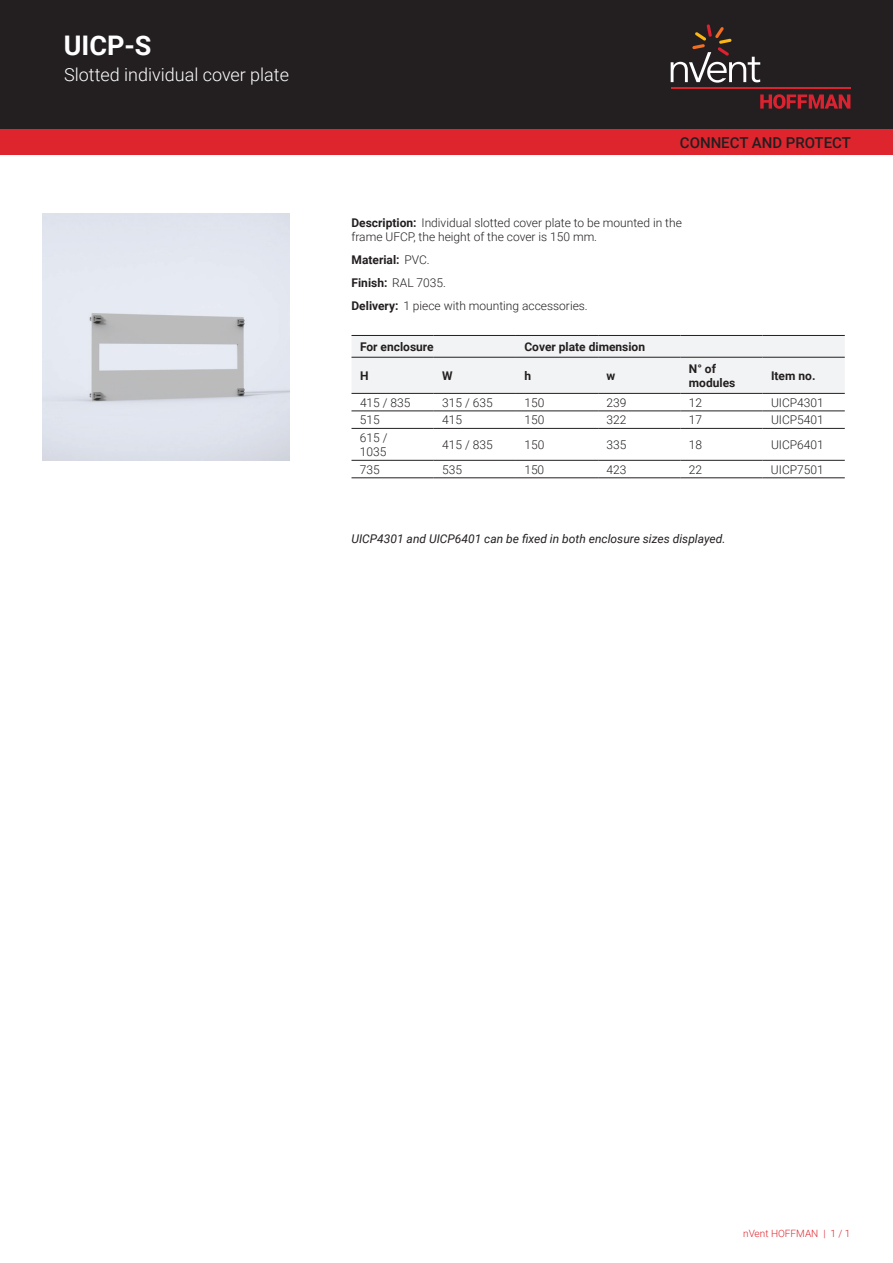
<style>
.page{position:relative;width:893px;height:1263px;background:#fff}
.page>*{position:absolute;margin:0;border:0;box-sizing:border-box;transform-origin:0 0}
.t1{font:700 27px "Roboto";color:#fff}
.t2{font:300 18px "Roboto";color:#fff}
.t3{font:500 15px "Roboto";color:#231f20}
.t4{font:300 12px/14.4px "Roboto";color:#231f20}
.t5{font:italic 12px "Roboto";color:#231f20}
.t6{font:700 12px/14.4px "Roboto";color:#231f20}
.t7{font:300 10.05px "Roboto";color:#de252e}
.s1{font-weight:700}
</style>
<div class="page">
<div style="left:0;top:0;width:893px;height:129px;background:#231f20"></div>
<svg style="left:760px;top:94px;width:90px;height:15px"></svg>
<hr style="left:671px;top:88px;width:179px;height:1px;background:#db2230">
<svg style="left:671px;top:24px;width:89px;height:59px"></svg>
<div style="left:0;top:129px;width:893px;height:26px;background:#de252e"></div>
<div style="left:351px;top:336px;width:494px;height:57px;background:#f2f3f4"></div>
<hr style="left:351px;top:335px;width:83px;height:1px;background:#231f20">
<hr style="left:434px;top:335px;width:82px;height:1px;background:#231f20">
<hr style="left:516px;top:335px;width:82px;height:1px;background:#231f20">
<hr style="left:598px;top:335px;width:82px;height:1px;background:#231f20">
<hr style="left:680px;top:335px;width:83px;height:1px;background:#231f20">
<hr style="left:763px;top:335px;width:82px;height:1px;background:#231f20">
<hr style="left:351px;top:411px;width:83px;height:1px;background:#231f20">
<hr style="left:434px;top:411px;width:82px;height:1px;background:#231f20">
<hr style="left:516px;top:411px;width:82px;height:1px;background:#231f20">
<hr style="left:598px;top:411px;width:82px;height:1px;background:#231f20">
<hr style="left:680px;top:411px;width:83px;height:1px;background:#231f20">
<hr style="left:763px;top:411px;width:82px;height:1px;background:#231f20">
<hr style="left:351px;top:428px;width:83px;height:1px;background:#231f20">
<hr style="left:434px;top:428px;width:82px;height:1px;background:#231f20">
<hr style="left:516px;top:428px;width:82px;height:1px;background:#231f20">
<hr style="left:598px;top:428px;width:82px;height:1px;background:#231f20">
<hr style="left:680px;top:428px;width:83px;height:1px;background:#231f20">
<hr style="left:763px;top:428px;width:82px;height:1px;background:#231f20">
<hr style="left:351px;top:460px;width:83px;height:1px;background:#231f20">
<hr style="left:434px;top:460px;width:82px;height:1px;background:#231f20">
<hr style="left:516px;top:460px;width:82px;height:1px;background:#231f20">
<hr style="left:598px;top:460px;width:82px;height:1px;background:#231f20">
<hr style="left:680px;top:460px;width:83px;height:1px;background:#231f20">
<hr style="left:763px;top:460px;width:82px;height:1px;background:#231f20">
<hr style="left:351px;top:478px;width:83px;height:1px;background:#231f20">
<hr style="left:434px;top:478px;width:82px;height:1px;background:#231f20">
<hr style="left:516px;top:478px;width:82px;height:1px;background:#231f20">
<hr style="left:598px;top:478px;width:82px;height:1px;background:#231f20">
<hr style="left:680px;top:478px;width:83px;height:1px;background:#231f20">
<hr style="left:763px;top:478px;width:82px;height:1px;background:#231f20">
<hr style="left:351px;top:357px;width:83px;height:1px;background:#231f20">
<hr style="left:434px;top:357px;width:82px;height:1px;background:#231f20">
<hr style="left:516px;top:357px;width:82px;height:1px;background:#231f20">
<hr style="left:598px;top:357px;width:82px;height:1px;background:#231f20">
<hr style="left:680px;top:357px;width:83px;height:1px;background:#231f20">
<hr style="left:763px;top:357px;width:82px;height:1px;background:#231f20">
<hr style="left:351px;top:393px;width:83px;height:1px;background:#231f20">
<hr style="left:434px;top:393px;width:82px;height:1px;background:#231f20">
<hr style="left:516px;top:393px;width:82px;height:1px;background:#231f20">
<hr style="left:598px;top:393px;width:82px;height:1px;background:#231f20">
<hr style="left:680px;top:393px;width:83px;height:1px;background:#231f20">
<hr style="left:763px;top:393px;width:82px;height:1px;background:#231f20">
<img style="left:43px;top:213px;width:246px;height:247px">
<h1 class="t1" style="left:64px;top:27px;width:89px">UICP-S</h1>
<h2 class="t2" style="left:64px;top:62px;width:226px">Slotted individual cover plate</h2>
<p class="t3" style="left:680px;top:132px;width:173px">CONNECT AND PROTECT</p>
<p class="t4" style="left:351px;top:215px;width:332px"><span class="s1">Description:</span> Individual slotted cover plate to be mounted in the frame UFCP, the height of the cover is 150 mm.</p>
<p class="t4" style="left:351px;top:248px;width:238px;line-height:23px"><span class="s1">Material:</span> PVC.<br><span class="s1">Finish:</span> RAL 7035.<br><span class="s1">Delivery:</span> 1 piece with mounting accessories.</p>
<p class="t6" style="left:360px;top:339px;width:75px">For enclosure</p>
<p class="t6" style="left:524px;top:339px;width:122px">Cover plate dimension</p>
<p class="t6" style="left:360px;top:368px;width:10px">H</p>
<p class="t6" style="left:442px;top:368px;width:12px">W</p>
<p class="t6" style="left:524px;top:368px;width:8px">h</p>
<p class="t6" style="left:607px;top:368px;width:10px">w</p>
<p class="t6" style="left:689px;top:361px;width:48px">N° of modules</p>
<p class="t6" style="left:771px;top:368px;width:46px">Item no.</p>
<p class="t4" style="left:360px;top:395px;width:52px">415 / 835</p>
<p class="t4" style="left:442px;top:395px;width:52px">315 / 635</p>
<p class="t4" style="left:524px;top:395px;width:21px">150</p>
<p class="t4" style="left:607px;top:395px;width:21px">239</p>
<p class="t4" style="left:689px;top:395px;width:15px">12</p>
<p class="t4" style="left:771px;top:395px;width:54px">UICP4301</p>
<p class="t4" style="left:360px;top:412px;width:21px">515</p>
<p class="t4" style="left:442px;top:412px;width:21px">415</p>
<p class="t4" style="left:524px;top:412px;width:21px">150</p>
<p class="t4" style="left:607px;top:412px;width:21px">322</p>
<p class="t4" style="left:689px;top:412px;width:15px">17</p>
<p class="t4" style="left:771px;top:412px;width:54px">UICP5401</p>
<p class="t4" style="left:360px;top:430px;width:29px">615 /<br>1035</p>
<p class="t4" style="left:442px;top:437px;width:52px">415 / 835</p>
<p class="t4" style="left:524px;top:437px;width:21px">150</p>
<p class="t4" style="left:607px;top:437px;width:21px">335</p>
<p class="t4" style="left:689px;top:437px;width:15px">18</p>
<p class="t4" style="left:771px;top:437px;width:54px">UICP6401</p>
<p class="t4" style="left:360px;top:462px;width:21px">735</p>
<p class="t4" style="left:442px;top:462px;width:21px">535</p>
<p class="t4" style="left:524px;top:462px;width:21px">150</p>
<p class="t4" style="left:607px;top:462px;width:21px">423</p>
<p class="t4" style="left:689px;top:462px;width:15px">22</p>
<p class="t4" style="left:771px;top:462px;width:54px">UICP7501</p>
<p class="t5" style="left:351px;top:530px;width:376px">UICP4301 and UICP6401 can be fixed in both enclosure sizes displayed.</p>
<p class="t7" style="left:743px;top:1226px;width:109px">nVent HOFFMAN | 1 / 1</p>
</div>
